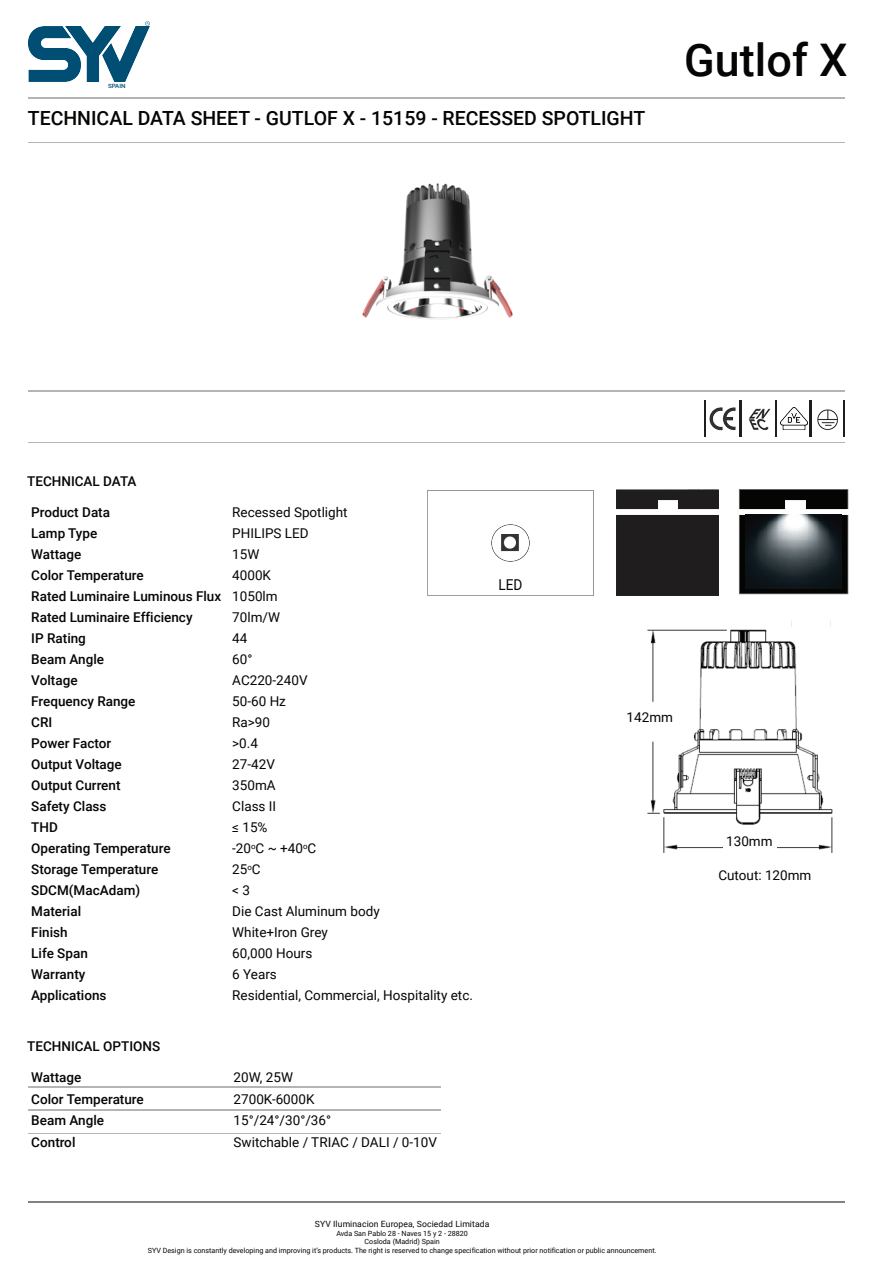
<style>
.page{position:relative;width:893px;height:1263px;background:#fff}
.page>*{position:absolute;margin:0;border:0;box-sizing:border-box;transform-origin:0 0}
.t1{font:500 45px "Roboto";color:#050504}
.t2{font:500 19.5px "Roboto";color:#050504}
.t3{font:15px "Roboto";color:#050504;scale:.91 1}
.t4{font:500 13.5px/21px "Roboto";color:#050504}
.t5{font:13.5px/21px "Roboto";color:#050504}
.t6{font:8.55px "Roboto";letter-spacing:.01em;color:#050504}
.t7{font:7.2px/8.6px "Roboto";color:#050504;text-align:center}
.t8{font:500 5.85px "Roboto";color:#004e74;scale:1.07 1}
</style>
<div class="page">
<img style="left:710px;top:407px;width:26px;height:24px">
<img style="left:780px;top:408px;width:27px;height:21px">
<img style="left:748px;top:408px;width:23px;height:23px">
<img style="left:740px;top:401px;width:1px;height:36px">
<img style="left:775px;top:401px;width:1px;height:36px">
<img style="left:810px;top:401px;width:1px;height:36px">
<img style="left:843px;top:401px;width:1px;height:36px">
<img style="left:704px;top:401px;width:1px;height:36px">
<img style="left:817px;top:409px;width:21px;height:22px">
<img style="left:120px;top:26px;width:30px;height:56px">
<img style="left:80px;top:26px;width:40px;height:56px">
<img style="left:29px;top:26px;width:51px;height:56px">
<svg style="left:146px;top:21px;width:4px;height:4px"></svg>
<div style="left:617px;top:490px;width:101px;height:105px;background:#201d1e"></div>
<img style="left:617px;top:509px;width:101px;height:5px">
<img style="left:658px;top:501px;width:20px;height:9px">
<svg style="left:739px;top:489px;width:109px;height:105px;background:#101110"></svg>
<img style="left:427px;top:491px;width:167px;height:105px">
<img style="left:740px;top:509px;width:108px;height:5px">
<img style="left:746px;top:514px;width:95px;height:75px">
<img style="left:786px;top:501px;width:19px;height:9px">
<img style="left:492px;top:525px;width:37px;height:37px">
<img style="left:362px;top:183px;width:151px;height:137px">
<img style="left:647px;top:620px;width:186px;height:233px">
<div style="left:723px;top:835px;width:53px;height:21px;background:#fff"></div>
<div style="left:639px;top:703px;width:29px;height:37px;background:#fff"></div>
<p class="t8" style="left:108px;top:82px;width:18px">SPAIN</p>
<h2 class="t2" style="left:28px;top:105px;width:619px">TECHNICAL DATA SHEET - GUTLOF X - 15159 - RECESSED SPOTLIGHT</h2>
<h1 class="t1" style="left:684px;top:28px;width:165px">Gutlof X</h1>
<p class="t4" style="left:27px;top:470px;width:111px">TECHNICAL DATA</p>
<p class="t4" style="left:31px;top:501px;width:191px">Product Data<br>Lamp Type<br>Wattage<br>Color Temperature<br>Rated Luminaire Luminous Flux<br>Rated Luminaire Efficiency<br>IP Rating<br>Beam Angle<br>Voltage<br>Frequency Range<br>CRI<br>Power Factor<br>Output Voltage<br>Output Current<br>Safety Class<br>THD<br>Operating Temperature<br>Storage Temperature<br>SDCM(MacAdam)<br>Material<br>Finish<br>Life Span<br>Warranty<br>Applications</p>
<p class="t4" style="left:27px;top:1035px;width:135px">TECHNICAL OPTIONS</p>
<p class="t4" style="left:31px;top:1066px;width:114px;line-height:21.8px">Wattage<br>Color Temperature<br>Beam Angle<br>Control</p>
<p class="t5" style="left:234px;top:1066px;width:205px;line-height:21.8px">20W, 25W<br>2700K-6000K<br>15°/24°/30°/36°<br>Switchable / TRIAC / DALI / 0-10V</p>
<p class="t5" style="left:232px;top:501px;width:242px">Recessed Spotlight<br>PHILIPS LED<br>15W<br>4000K<br>1050lm<br>70lm/W<br>44<br>60°<br>AC220-240V<br>50-60 Hz<br>Ra&gt;90<br>&gt;0.4<br>27-42V<br>350mA<br>Class II<br>≤ 15%<br>-20<sup>o</sup>C ~ +40<sup>o</sup>C<br>25<sup>o</sup>C<br>&lt; 3<br>Die Cast Aluminum body<br>White+Iron Grey<br>60,000 Hours<br>6 Years<br>Residential, Commercial, Hospitality etc.</p>
<p class="t3" style="left:498px;top:574px;width:28px">LED</p>
<p class="t5" style="left:627px;top:706px;width:48px">142mm</p>
<p class="t6" style="left:315px;top:1218px;width:176px">SYV Iluminacion Europea, Sociedad Limitada</p>
<p class="t7" style="left:148px;top:1228px;width:510px">Avda San Pablo 28 - Naves 15 y 2 - 28820<br>Cosloda (Madrid) Spain<br>SYV Design is constantly developing and improving it’s products. The right is reserved to change specification without prior notification or public announcement.</p>
<p class="t5" style="left:726px;top:830px;width:48px">130mm</p>
<p class="t5" style="left:718px;top:864px;width:95px">Cutout: 120mm</p>
</div>
